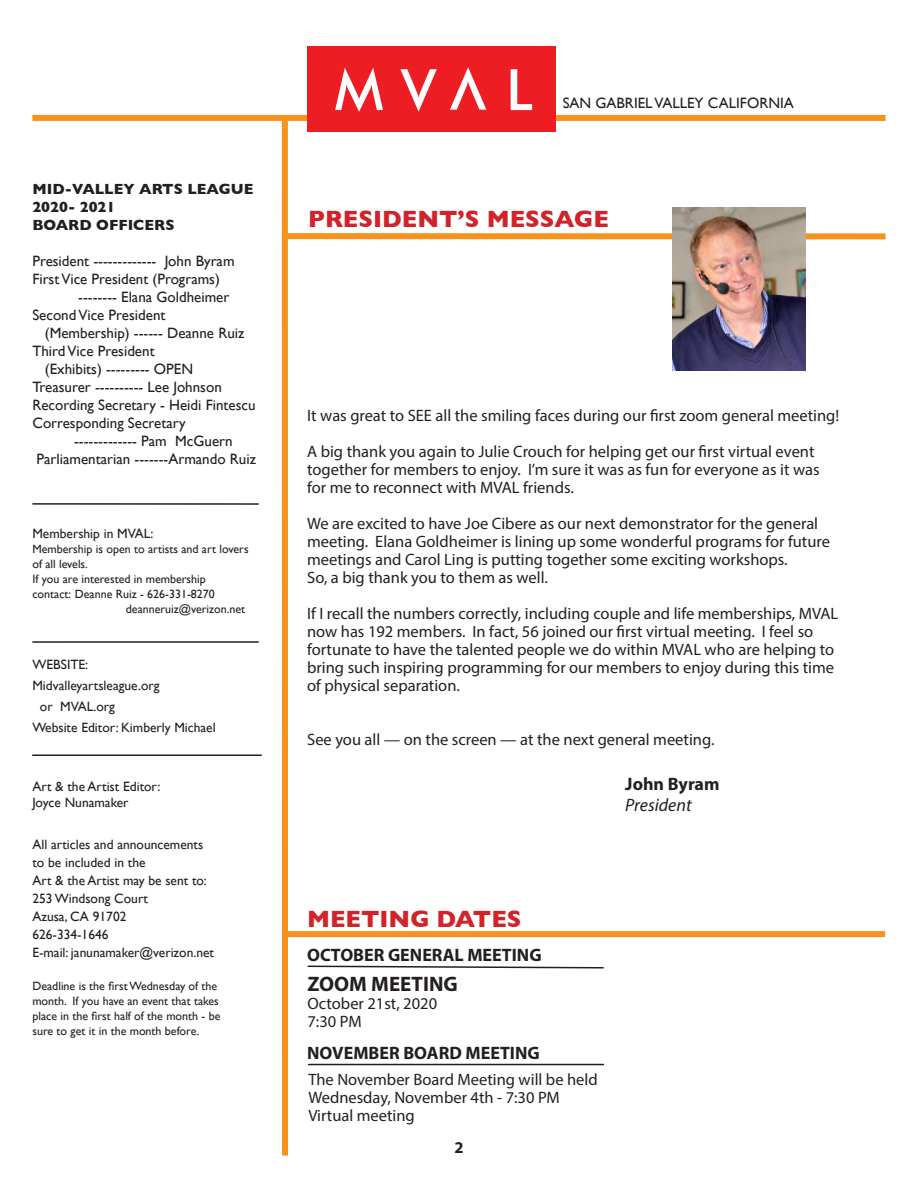
<style>
.page{position:relative;width:918px;height:1188px;background:#fff}
.page>*{position:absolute;margin:0;border:0;box-sizing:border-box;transform-origin:0 0}
.t1{font:700 24px "Gill Sans";color:#d1232a}
.t2{font:700 21px "Myriad Pro";color:#231f20}
.t3{font:700 18px "Myriad Pro";color:#231f20}
.t4{font:italic 18px "Myriad Pro";color:#231f20}
.t5{font:16.5px/18px "Myriad Pro";color:#231f20}
.t6{font:700 16.5px "Myriad Pro";color:#231f20}
.t7{font:15px "Gill Sans";color:#231f20}
.t8{font:700 15px "Gill Sans";color:#231f20}
.t9{font:13.5px "Gill Sans";color:#231f20}
.t10{font:12px/15px "Gill Sans";color:#231f20}
</style>
<div class="page">
<div style="left:32px;top:115px;width:275px;height:6px;background:#f7931d"></div>
<div style="left:438px;top:115px;width:448px;height:6px;background:#f7931d"></div>
<div style="left:282px;top:116px;width:6px;height:1040px;background:#f7931d"></div>
<div style="left:307px;top:47px;width:249px;height:85px;background:#ee1d23"></div>
<svg style="left:335px;top:68px;width:48px;height:44px"></svg>
<svg style="left:400px;top:69px;width:37px;height:43px"></svg>
<svg style="left:511px;top:69px;width:21px;height:41px"></svg>
<svg style="left:450px;top:67px;width:36px;height:43px"></svg>
<hr style="left:32px;top:503px;width:227px;height:2px;background:#231f20">
<hr style="left:32px;top:641px;width:227px;height:2px;background:#231f20">
<hr style="left:32px;top:754px;width:230px;height:2px;background:#231f20">
<div style="left:282px;top:233px;width:604px;height:6px;background:#f7931d"></div>
<div style="left:283px;top:931px;width:602px;height:6px;background:#f7931d"></div>
<svg style="left:307px;top:965px;width:297px;height:4px"></svg>
<hr style="left:309px;top:1064px;width:294px;height:1px;background:#231f20">
<img style="left:673px;top:207px;width:132px;height:164px">
<p class="t8" style="left:32px;top:177px;width:223px">MID-VALLEY ARTS LEAGUE</p>
<p class="t8" style="left:32px;top:195px;width:85px">2020- 2021</p>
<p class="t8" style="left:32px;top:213px;width:144px">BOARD OFFICERS</p>
<p class="t7" style="left:32px;top:252px;width:204px">President ------------- John Byram</p>
<p class="t7" style="left:32px;top:270px;width:189px">First Vice President (Programs)</p>
<p class="t7" style="left:78px;top:288px;width:153px">-------- Elana Goldheimer</p>
<p class="t7" style="left:32px;top:306px;width:135px">Second Vice President</p>
<p class="t7" style="left:45px;top:324px;width:201px">(Membership) ------ Deanne Ruiz</p>
<p class="t7" style="left:32px;top:342px;width:124px">Third Vice President</p>
<p class="t7" style="left:45px;top:360px;width:150px">(Exhibits) --------- OPEN</p>
<p class="t7" style="left:32px;top:378px;width:191px">Treasurer ---------- Lee Johnson</p>
<p class="t7" style="left:32px;top:396px;width:225px">Recording Secretary - Heidi Fintescu</p>
<p class="t7" style="left:32px;top:414px;width:155px">Corresponding Secretary</p>
<p class="t7" style="left:74px;top:432px;width:160px">------------- Pam McGuern</p>
<p class="t7" style="left:37px;top:450px;width:221px">Parliamentarian -------Armando Ruiz</p>
<p class="t9" style="left:32px;top:525px;width:123px">Membership in MVAL:</p>
<p class="t10" style="left:32px;top:541px;width:218px">Membership is open to artists and art lovers of all levels.</p>
<p class="t10" style="left:32px;top:571px;width:175px">If you are interested in membership</p>
<p class="t10" style="left:32px;top:586px;width:184px">contact: Deanne Ruiz - 626-331-8270</p>
<p class="t10" style="left:126px;top:601px;width:121px">deanneruiz@verizon.net</p>
<p class="t9" style="left:32px;top:656px;width:57px">WEBSITE:</p>
<p class="t9" style="left:32px;top:677px;width:129px">Midvalleyartsleague.org</p>
<p class="t9" style="left:40px;top:698px;width:77px">or MVAL.org</p>
<p class="t9" style="left:32px;top:719px;width:185px">Website Editor: Kimberly Michael</p>
<p class="t9" style="left:32px;top:778px;width:130px">Art &amp; the Artist Editor:</p>
<p class="t9" style="left:32px;top:795px;width:98px">Joyce Nunamaker</p>
<p class="t9" style="left:32px;top:837px;width:172px">All articles and announcements</p>
<p class="t9" style="left:32px;top:855px;width:115px">to be included in the</p>
<p class="t9" style="left:32px;top:873px;width:176px">Art &amp; the Artist may be sent to:</p>
<p class="t9" style="left:32px;top:891px;width:117px">253 Windsong Court</p>
<p class="t9" style="left:32px;top:909px;width:96px">Azusa, CA 91702</p>
<p class="t9" style="left:32px;top:926px;width:78px">626-334-1646</p>
<p class="t9" style="left:32px;top:944px;width:183px">E-mail: janunamaker@verizon.net</p>
<p class="t10" style="left:32px;top:978px;width:190px">Deadline is the first Wednesday of the month. If you have an event that takes place in the first half of the month - be sure to get it in the month before.</p>
<p class="t7" style="left:563px;top:94px;width:233px">SAN GABRIEL VALLEY CALIFORNIA</p>
<p class="t1" style="left:308px;top:200px;width:302px">PRESIDENT’S MESSAGE</p>
<p class="t5" style="left:307px;top:406px;width:534px">It was great to SEE all the smiling faces during our first zoom general meeting!</p>
<p class="t5" style="left:307px;top:442px;width:509px">A big thank you again to Julie Crouch for helping get our first virtual event</p>
<p class="t5" style="left:307px;top:460px;width:514px">together for members to enjoy. I’m sure it was as fun for everyone as it was</p>
<p class="t5" style="left:307px;top:478px;width:268px">for me to reconnect with MVAL friends.</p>
<p class="t5" style="left:307px;top:514px;width:524px">We are excited to have Joe Cibere as our next demonstrator for the general meeting. Elana Goldheimer is lining up some wonderful programs for future meetings and Carol Ling is putting together some exciting workshops.</p>
<p class="t5" style="left:307px;top:568px;width:242px">So, a big thank you to them as well.</p>
<p class="t5" style="left:307px;top:604px;width:533px">If I recall the numbers correctly, including couple and life memberships, MVAL now has 192 members. In fact, 56 joined our first virtual meeting. I feel so</p>
<p class="t5" style="left:307px;top:640px;width:529px">fortunate to have the talented people we do within MVAL who are helping to bring such inspiring programming for our members to enjoy during this time</p>
<p class="t5" style="left:307px;top:676px;width:154px">of physical separation.</p>
<p class="t5" style="left:307px;top:730px;width:409px">See you all — on the screen — at the next general meeting.</p>
<p class="t3" style="left:625px;top:772px;width:96px">John Byram</p>
<p class="t4" style="left:625px;top:794px;width:68px">President</p>
<p class="t1" style="left:307px;top:900px;width:216px">MEETING DATES</p>
<p class="t3" style="left:307px;top:943px;width:236px">OCTOBER GENERAL MEETING</p>
<p class="t2" style="left:308px;top:970px;width:152px">ZOOM MEETING</p>
<p class="t5" style="left:308px;top:994px;width:131px">October 21st, 2020</p>
<p class="t5" style="left:308px;top:1012px;width:56px">7:30 PM</p>
<p class="t3" style="left:307px;top:1041px;width:234px">NOVEMBER BOARD MEETING</p>
<p class="t5" style="left:308px;top:1070px;width:291px">The November Board Meeting will be held</p>
<p class="t5" style="left:308px;top:1088px;width:253px">Wednesday, November 4th - 7:30 PM</p>
<p class="t5" style="left:308px;top:1106px;width:108px">Virtual meeting</p>
<p class="t6" style="left:454px;top:1137px;width:11px">2</p>
</div>
